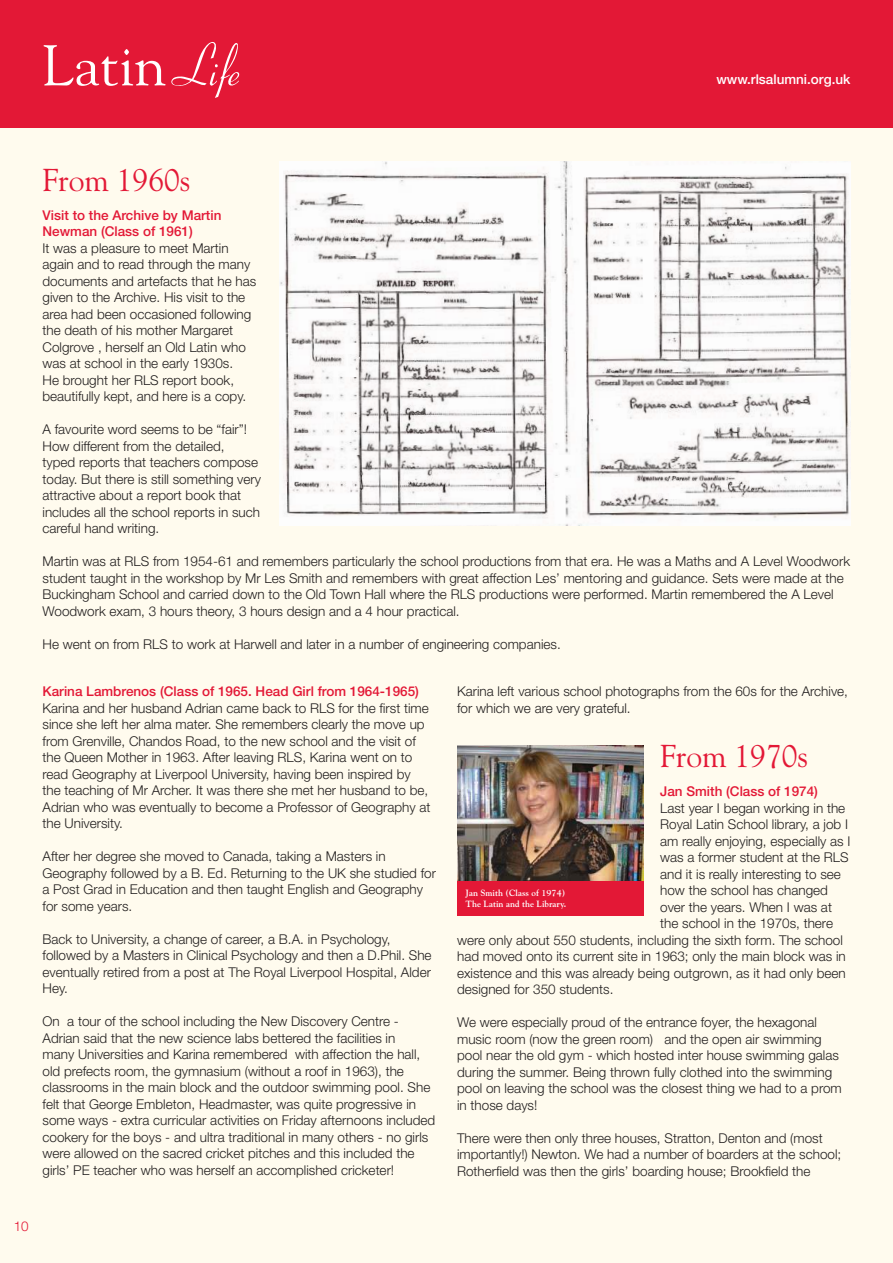
<style>
.page{position:relative;width:893px;height:1263px;background:#fffbee}
.page>*{position:absolute;margin:0;border:0;box-sizing:border-box;transform-origin:0 0}
.t1{font:57px "Goudy";color:#fff}
.t2{font:31.5px "Goudy";color:#e31836}
.t3{font:300 13.5px/16.5px "Helvetica Neue";color:#221f1f}
.t4{font:500 13.5px/16.5px "Helvetica Neue";color:#e31836}
.t5{font:500 13.5px "Helvetica Neue";color:#fff}
.t6{font:300 13.5px "Helvetica Neue";color:#e31836}
.t7{font:700 9px/10.8px "Goudy";color:#fff}
.s1{font-family:"Cornet";font-size:61.5px}
</style>
<div class="page">
<div style="left:0;top:0;width:893px;height:128px;background:#e31836"></div>
<img style="left:457px;top:745px;width:186px;height:136px">
<div style="left:457px;top:881px;width:186px;height:34px;background:#e31836"></div>
<img style="left:280px;top:161px;width:570px;height:365px">
<h1 class="t1" style="left:43px;top:32px;width:207px">Latin <span class="s1">Life</span></h1>
<p class="t5" style="left:716px;top:74px;width:136px">www.rlsalumni.org.uk</p>
<h2 class="t2" style="left:43px;top:167px;width:149px">From 1960s</h2>
<p class="t4" style="left:43px;top:208px;width:180px">Visit to the Archive by Martin<br>Newman (Class of 1961)</p>
<p class="t3" style="left:43px;top:241px;width:215px">It was a pleasure to meet Martin again and to read through the many documents and artefacts that he has given to the Archive. His visit to the area had been occasioned following the death of his mother Margaret Colgrove , herself an Old Latin who was at school in the early 1930s.<br>He brought her RLS report book, beautifully kept, and here is a copy.</p>
<p class="t3" style="left:43px;top:422px;width:220px">A favourite word seems to be “fair”!<br>How different from the detailed,<br>typed reports that teachers compose today. But there is still something very attractive about a report book that includes all the school reports in such careful hand writing.</p>
<p class="t3" style="left:43px;top:554px;width:809px">Martin was at RLS from 1954-61 and remembers particularly the school productions from that era. He was a Maths and A Level Woodwork student taught in the workshop by Mr Les Smith and remembers with great affection Les’ mentoring and guidance. Sets were made at the Buckingham School and carried down to the Old Town Hall where the RLS productions were performed. Martin remembered the A Level Woodwork exam, 3 hours theory, 3 hours design and a 4 hour practical.</p>
<p class="t3" style="left:43px;top:637px;width:520px">He went on from RLS to work at Harwell and later in a number of engineering companies.</p>
<p class="t4" style="left:43px;top:684px;width:378px">Karina Lambrenos (Class of 1965. Head Girl from 1964-1965)</p>
<p class="t3" style="left:43px;top:700px;width:389px">Karina and her husband Adrian came back to RLS for the first time since she left her alma mater. She remembers clearly the move up from Grenville, Chandos Road, to the new school and the visit of the Queen Mother in 1963. After leaving RLS, Karina went on to read Geography at Liverpool University, having been inspired by the teaching of Mr Archer. It was there she met her husband to be, Adrian who was eventually to become a Professor of Geography at the University.</p>
<p class="t3" style="left:43px;top:849px;width:395px">After her degree she moved to Canada, taking a Masters in Geography followed by a B. Ed. Returning to the UK she studied for a Post Grad in Education and then taught English and Geography for some years.</p>
<p class="t3" style="left:43px;top:931px;width:391px">Back to University, a change of career, a B.A. in Psychology, followed by a Masters in Clinical Psychology and then a D.Phil. She eventually retired from a post at The Royal Liverpool Hospital, Alder Hey.</p>
<p class="t3" style="left:43px;top:1014px;width:394px">On a tour of the school including the New Discovery Centre - Adrian said that the new science labs bettered the facilities in<br>many Universities and Karina remembered with affection the hall, old prefects room, the gymnasium (without a roof in 1963), the classrooms in the main block and the outdoor swimming pool. She felt that George Embleton, Headmaster, was quite progressive in some ways - extra curricular activities on Friday afternoons included cookery for the boys - and ultra traditional in many others - no girls were allowed on the sacred cricket pitches and this included the girls’ PE teacher who was herself an accomplished cricketer!</p>
<p class="t3" style="left:457px;top:684px;width:392px">Karina left various school photographs from the 60s for the Archive, for which we are very grateful.</p>
<h2 class="t2" style="left:660px;top:744px;width:149px">From 1970s</h2>
<p class="t4" style="left:660px;top:784px;width:159px">Jan Smith (Class of 1974)</p>
<p class="t3" style="left:660px;top:801px;width:187px">Last year I began working in the</p>
<p class="t3" style="left:660px;top:817px;width:189px">Royal Latin School library, a job I</p>
<p class="t3" style="left:660px;top:834px;width:192px">am really enjoying, especially as I</p>
<p class="t3" style="left:660px;top:850px;width:190px">was a former student at the RLS</p>
<p class="t3" style="left:660px;top:867px;width:182px">and it is really interesting to see</p>
<p class="t3" style="left:660px;top:883px;width:169px">how the school has changed</p>
<p class="t3" style="left:660px;top:900px;width:173px">over the years. When I was at</p>
<p class="t3" style="left:660px;top:916px;width:174px">the school in the 1970s, there</p>
<p class="t3" style="left:457px;top:933px;width:387px">were only about 550 students, including the sixth form. The school</p>
<p class="t3" style="left:457px;top:949px;width:390px">had moved onto its current site in 1963; only the main block was in</p>
<p class="t3" style="left:457px;top:966px;width:390px">existence and this was already being outgrown, as it had only been</p>
<p class="t3" style="left:457px;top:982px;width:158px">designed for 350 students.</p>
<p class="t3" style="left:457px;top:1015px;width:386px">We were especially proud of the entrance foyer, the hexagonal music room (now the green room) and the open air swimming pool near the old gym - which hosted inter house swimming galas during the summer. Being thrown fully clothed into the swimming pool on leaving the school was the closest thing we had to a prom in those days!</p>
<p class="t3" style="left:457px;top:1131px;width:386px">There were then only three houses, Stratton, Denton and (most importantly!) Newton. We had a number of boarders at the school;<br>Rotherfield was then the girls’ boarding house; Brookfield the</p>
<p class="t7" style="left:466px;top:888px;width:102px">Jan Smith (Class of 1974)<br>The Latin and the Library.</p>
<p class="t6" style="left:14px;top:1220px;width:17px">10</p>
</div>
